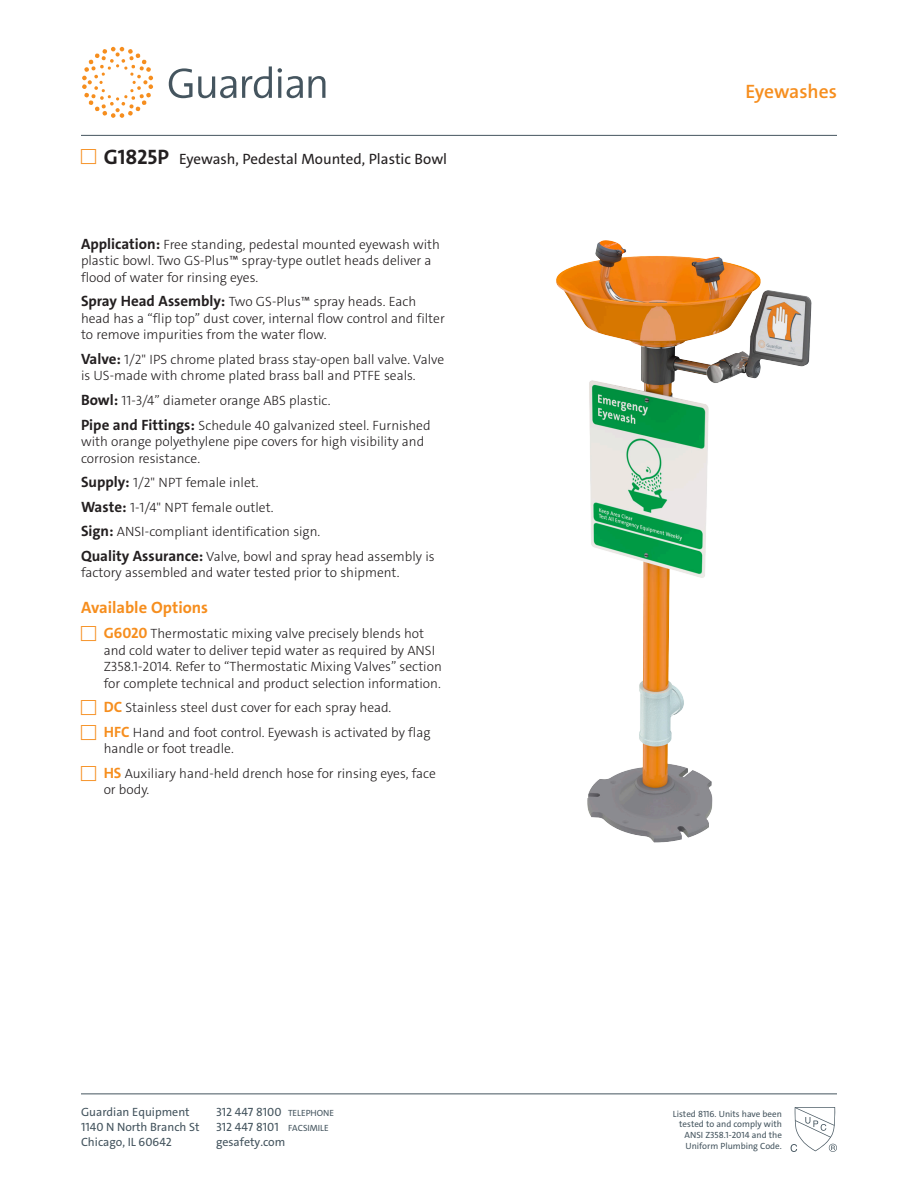
<style>
.page{position:relative;width:918px;height:1188px;background:#fff}
.page>*{position:absolute;margin:0;border:0;box-sizing:border-box;transform-origin:0 0}
.t1{font:600 19.5px "The Sans C4 s";color:#f68e1e}
.Options_Head{font:700 16.5px "The Sans C4 s";color:#f68e1e}
.t2{font:15px "The Sans C4 s";color:#231f20}
.Body{font:300 13.5px/16.5px "The Sans C4 s";color:#231f20}
.t3{font:12px "The Sans C4 s";color:#45555f}
.t4{font:9px/10.8px "The Sans C4 s";color:#45555f;text-align:right}
.s1{font-weight:700;font-size:21px}
.s2{font-weight:700;font-size:15px}
.s3{font-weight:700;font-size:15px;color:#f68e1e}
.s4{font-size:9px}
</style>
<div class="page">
<hr style="left:81px;top:1094px;width:756px;height:1px;background:#45555f">
<svg style="left:242px;top:66px;width:30px;height:32px"></svg>
<svg style="left:278px;top:68px;width:25px;height:30px"></svg>
<svg style="left:309px;top:76px;width:16px;height:22px"></svg>
<svg style="left:169px;top:68px;width:67px;height:30px"></svg>
<svg style="left:82px;top:47px;width:71px;height:71px"></svg>
<hr style="left:81px;top:135px;width:756px;height:1px;background:#45555f">
<svg style="left:791px;top:1107px;width:46px;height:45px"></svg>
<img style="left:556px;top:240px;width:256px;height:603px">
<p class="t2" style="left:104px;top:149px;width:345px"><span class="s1">G1825P</span> Eyewash, Pedestal Mounted, Plastic Bowl</p>
<p class="Body" style="left:81px;top:236px;width:361px"><span class="s2">Application:</span> Free standing, pedestal mounted eyewash with plastic bowl. Two GS-Plus™ spray-type outlet heads deliver a flood of water for rinsing eyes.</p>
<p class="Body" style="left:81px;top:294px;width:365px"><span class="s2">Spray Head Assembly:</span> Two GS-Plus™ spray heads. Each head has a “flip top” dust cover, internal flow control and filter to remove impurities from the water flow.</p>
<p class="Body" style="left:81px;top:351px;width:365px"><span class="s2">Valve:</span> 1/2" IPS chrome plated brass stay-open ball valve. Valve is US-made with chrome plated brass ball and PTFE seals.</p>
<p class="Body" style="left:81px;top:392px;width:251px"><span class="s2">Bowl:</span> 11-3/4” diameter orange ABS plastic.</p>
<p class="Body" style="left:81px;top:417px;width:351px"><span class="s2">Pipe and Fittings:</span> Schedule 40 galvanized steel. Furnished with orange polyethylene pipe covers for high visibility and corrosion resistance.</p>
<p class="Body" style="left:81px;top:474px;width:179px"><span class="s2">Supply:</span> 1/2" NPT female inlet.</p>
<p class="Body" style="left:81px;top:499px;width:194px"><span class="s2">Waste:</span> 1-1/4" NPT female outlet.</p>
<p class="Body" style="left:81px;top:524px;width:241px"><span class="s2">Sign:</span> ANSI-compliant identification sign.</p>
<p class="Body" style="left:81px;top:548px;width:355px"><span class="s2">Quality Assurance:</span> Valve, bowl and spray head assembly is factory assembled and water tested prior to shipment.</p>
<p class="Options_Head" style="left:81px;top:597px;width:129px">Available Options</p>
<p class="Body" style="left:104px;top:625px;width:340px"><span class="s3">G6020</span> Thermostatic mixing valve precisely blends hot and cold water to deliver tepid water as required by ANSI Z358.1-2014. Refer to “Thermostatic Mixing Valves” section for complete technical and product selection information.</p>
<p class="Body" style="left:104px;top:699px;width:289px"><span class="s3">DC</span> Stainless steel dust cover for each spray head.</p>
<p class="Body" style="left:104px;top:724px;width:328px"><span class="s3">HFC</span> Hand and foot control. Eyewash is activated by flag handle or foot treadle.</p>
<p class="Body" style="left:104px;top:765px;width:334px"><span class="s3">HS</span> Auxiliary hand-held drench hose for rinsing eyes, face or body.</p>
<p class="t3" style="left:81px;top:1104px;width:110px">Guardian Equipment</p>
<p class="t3" style="left:216px;top:1104px;width:120px">312 447 8100 <span class="s4">TELEPHONE</span></p>
<p class="t3" style="left:81px;top:1119px;width:120px">1140 N North Branch St</p>
<p class="t3" style="left:216px;top:1119px;width:114px">312 447 8101 <span class="s4">FACSIMILE</span></p>
<p class="t3" style="left:81px;top:1134px;width:93px">Chicago, IL 60642</p>
<p class="t3" style="left:216px;top:1134px;width:71px">gesafety.com</p>
<h1 class="t1" style="left:745px;top:79px;width:93px">Eyewashes</h1>
<p class="t4" style="left:673px;top:1108px;width:110px">Listed 8116. Units have been tested to and comply with<br>ANSI Z358.1-2014 and the<br>Uniform Plumbing Code.</p>
</div>
